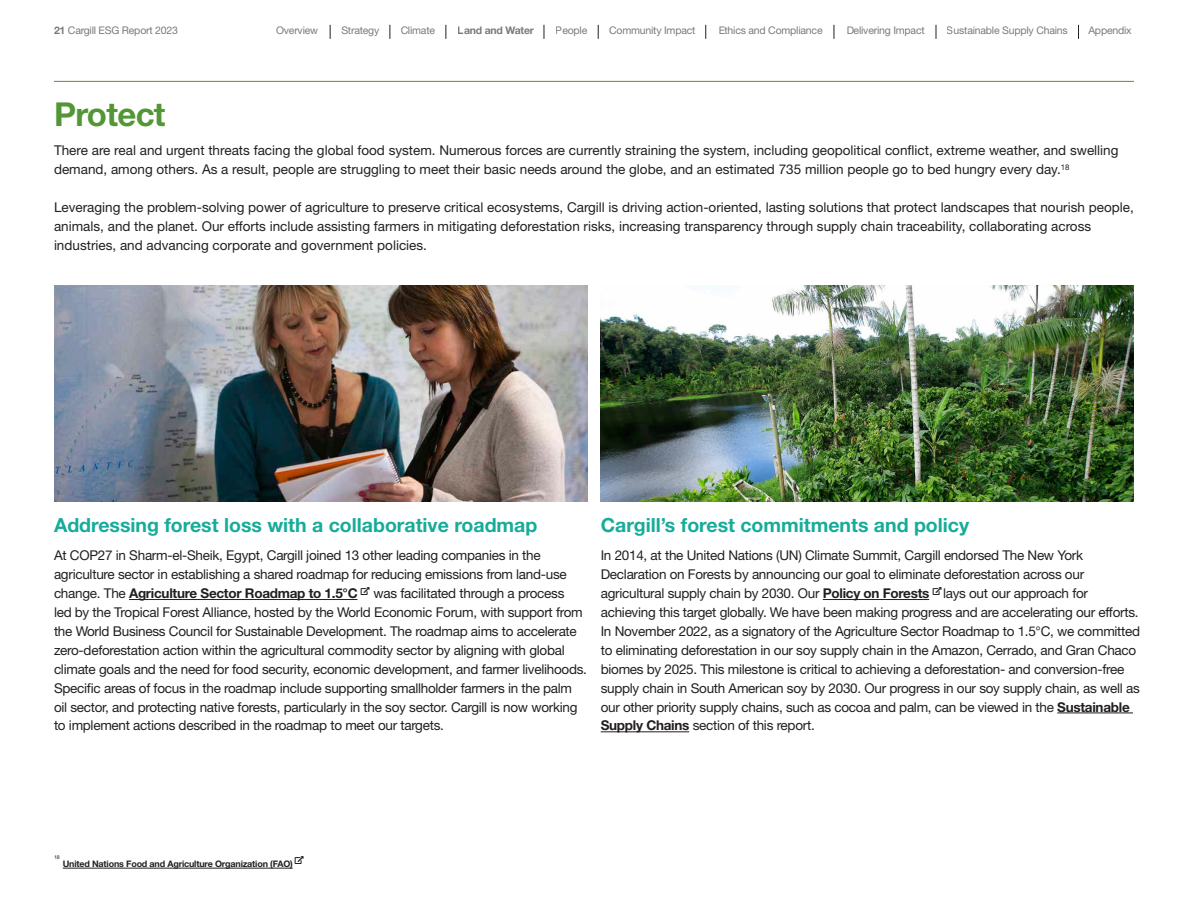
<style>
.page{position:relative;width:1188px;height:918px;background:#fff}
.page>*{position:absolute;margin:0;border:0;box-sizing:border-box;transform-origin:0 0}
.t1{font:700 33px "Helvetica Neue LT Std";letter-spacing:-.02em;color:#529635}
.Subhead_2{font:700 19.5px "Helvetica Neue LT Std";color:#16ac99}
.Body_Copy{font:13.5px/18.9px "Helvetica Neue LT Std";letter-spacing:-.02em;color:#231f20}
.Body_Copy-2{font:13.5px/18.9px "Helvetica Neue LT Std";color:#231f20}
.t2{font:10.5px "Helvetica Neue LT Std";letter-spacing:-.02em;color:#231f20}
.t3{font:700 10.5px "Helvetica Neue LT Std";letter-spacing:-.02em;color:#231f20}
.Footnote{font:700 9px "Helvetica Neue LT Std";letter-spacing:-.02em;color:#231f20}
.Footnote-2{font:5.25px "Helvetica Neue LT Std";color:#231f20}
.s1{font-weight:700}
</style>
<div class="page">
<svg style="left:446px;top:25px;width:1px;height:14px"></svg>
<svg style="left:544px;top:25px;width:1px;height:14px"></svg>
<svg style="left:330px;top:25px;width:1px;height:14px"></svg>
<svg style="left:390px;top:25px;width:1px;height:14px"></svg>
<svg style="left:598px;top:25px;width:1px;height:14px"></svg>
<svg style="left:705px;top:25px;width:1px;height:14px"></svg>
<svg style="left:834px;top:25px;width:1px;height:14px"></svg>
<svg style="left:936px;top:25px;width:1px;height:14px"></svg>
<svg style="left:1078px;top:25px;width:1px;height:14px"></svg>
<hr style="left:54px;top:81px;width:1080px;height:1px;background:#529635">
<img style="left:54px;top:285px;width:533px;height:217px">
<img style="left:601px;top:285px;width:533px;height:217px">
<hr style="left:129px;top:599px;width:228px;height:1px;background:#231f20">
<hr style="left:823px;top:599px;width:106px;height:1px;background:#231f20">
<hr style="left:1057px;top:713px;width:76px;height:1px;background:#231f20">
<hr style="left:601px;top:731px;width:88px;height:1px;background:#231f20">
<hr style="left:63px;top:868px;width:230px;height:1px;background:#231f20">
<p class="t2" style="left:54px;top:25px;width:125px"><span class="s1">21</span> Cargill ESG Report 2023</p>
<p class="t2" style="left:276px;top:25px;width:44px">Overview</p>
<p class="t2" style="left:341px;top:25px;width:39px">Strategy</p>
<p class="t2" style="left:401px;top:25px;width:36px">Climate</p>
<p class="t3" style="left:458px;top:24px;width:78px">Land and Water</p>
<p class="t2" style="left:556px;top:25px;width:33px">People</p>
<p class="t2" style="left:609px;top:25px;width:88px">Community Impact</p>
<p class="t2" style="left:718px;top:25px;width:106px">Ethics and Compliance</p>
<p class="t2" style="left:846px;top:25px;width:80px">Delivering Impact</p>
<p class="t2" style="left:947px;top:25px;width:122px">Sustainable Supply Chains</p>
<p class="t2" style="left:1088px;top:25px;width:45px">Appendix</p>
<p class="t1" style="left:54px;top:94px;width:113px">Protect</p>
<p class="Body_Copy-2" style="left:54px;top:141px;width:1066px">There are real and urgent threats facing the global food system. Numerous forces are currently straining the system, including geopolitical conflict, extreme weather, and swelling demand, among others. As a result, people are struggling to meet their basic needs around the globe, and an estimated 735 million people go to bed hungry every day.<sup>18</sup></p>
<p class="Body_Copy-2" style="left:54px;top:197px;width:1081px">Leveraging the problem-solving power of agriculture to preserve critical ecosystems, Cargill is driving action-oriented, lasting solutions that protect landscapes that nourish people, animals, and the planet. Our efforts include assisting farmers in mitigating deforestation risks, increasing transparency through supply chain traceability, collaborating across industries, and advancing corporate and government policies.</p>
<p class="Subhead_2" style="left:54px;top:513px;width:485px">Addressing forest loss with a collaborative roadmap</p>
<p class="Body_Copy" style="left:54px;top:546px;width:535px">At COP27 in Sharm-el-Sheik, Egypt, Cargill joined 13 other leading companies in the agriculture sector in establishing a shared roadmap for reducing emissions from land-use change. The <span class="s1">Agriculture Sector Roadmap to 1.5°C</span> was facilitated through a process<br>led by the Tropical Forest Alliance, hosted by the World Economic Forum, with support from the World Business Council for Sustainable Development. The roadmap aims to accelerate zero-deforestation action within the agricultural commodity sector by aligning with global climate goals and the need for food security, economic development, and farmer livelihoods.<br>Specific areas of focus in the roadmap include supporting smallholder farmers in the palm oil sector, and protecting native forests, particularly in the soy sector. Cargill is now working to implement actions described in the roadmap to meet our targets.</p>
<p class="Subhead_2" style="left:601px;top:513px;width:370px">Cargill’s forest commitments and policy</p>
<p class="Body_Copy" style="left:601px;top:546px;width:541px">In 2014, at the United Nations (UN) Climate Summit, Cargill endorsed The New York Declaration on Forests by announcing our goal to eliminate deforestation across our agricultural supply chain by 2030. Our <span class="s1">Policy on Forests</span> lays out our approach for achieving this target globally. We have been making progress and are accelerating our efforts.<br>In November 2022, as a signatory of the Agriculture Sector Roadmap to 1.5°C, we committed to eliminating deforestation in our soy supply chain in the Amazon, Cerrado, and Gran Chaco biomes by 2025. This milestone is critical to achieving a deforestation- and conversion-free supply chain in South American soy by 2030. Our progress in our soy supply chain, as well as our other priority supply chains, such as cocoa and palm, can be viewed in the <span class="s1">Sustainable Supply Chains</span> section of this report.</p>
<p class="Footnote-2" style="left:54px;top:854px;width:7px">18</p>
<p class="Footnote" style="left:63px;top:858px;width:232px">United Nations Food and Agriculture Organization (FAO)</p>
</div>
